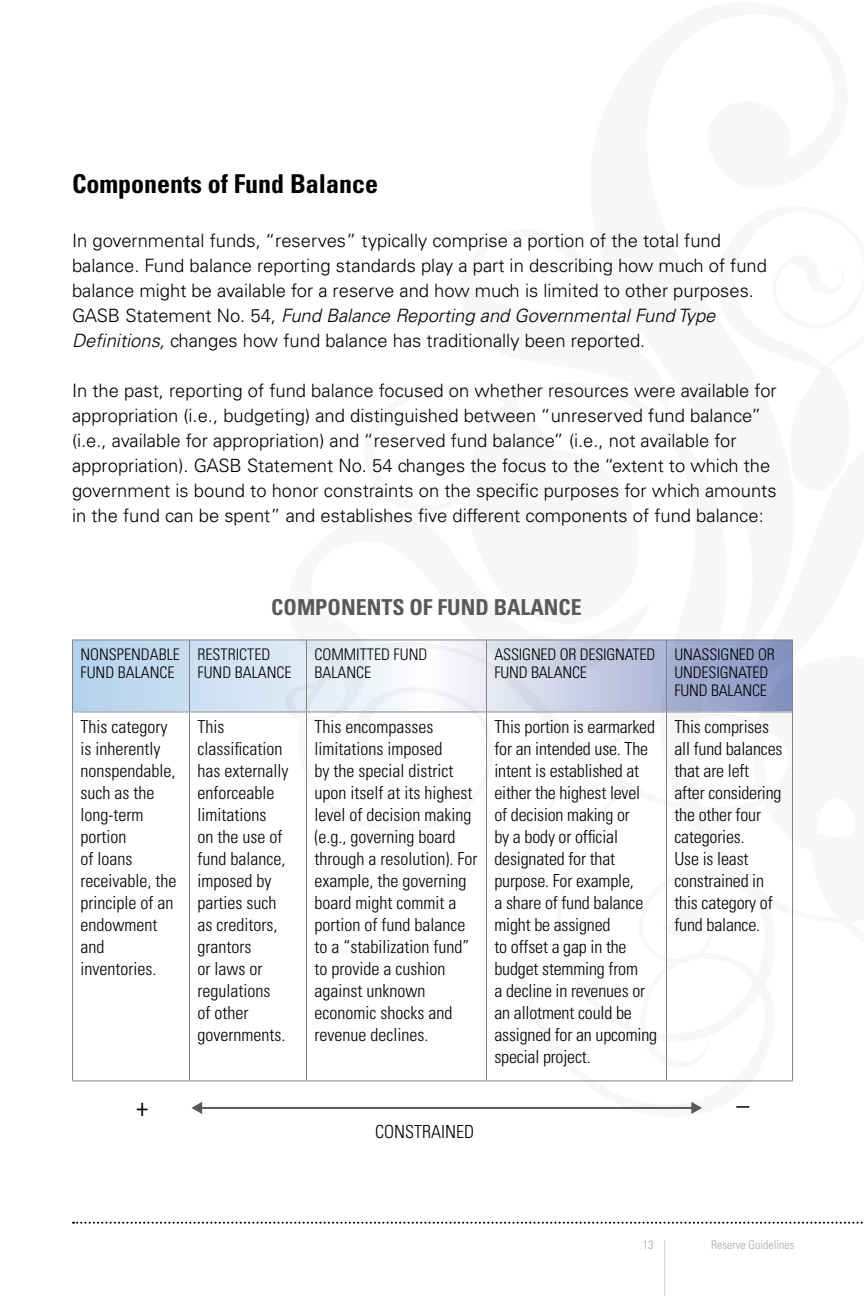
<style>
.page{position:relative;width:864px;height:1296px;background:#fff}
.page>*{position:absolute;margin:0;border:0;box-sizing:border-box;transform-origin:0 0}
.t1{font:700 condensed 26px "Univers LT Std";color:#000}
.t2{font:condensed 26px "Univers LT Std";color:#000}
.t3{font:700 condensed 22px "Univers LT Std";color:#58595b}
.t4{font:300 18.4px/25px "Univers LT Std";color:#000}
.t5{font:300 condensed 18px/22px "Univers LT Std";color:#000}
.t6{font:300 condensed 16px/18px "Univers LT Std";color:#000}
.t7{font:300 condensed 12px "Univers LT Std";color:#a7a9ac}
.s1{font-style:italic}
</style>
<div class="page">
<hr style="left:664px;top:1240px;width:1px;height:56px;background:#d1d3d4">
<svg style="left:73px;top:1222px;width:790px;height:2px"></svg>
<svg style="left:73px;top:640px;width:210px;height:71px;background:#c6dcf0"></svg>
<svg style="left:283px;top:640px;width:510px;height:467px"></svg>
<hr style="left:72px;top:639px;width:118px;height:1px;background:#808285">
<hr style="left:72px;top:640px;width:1px;height:71px;background:#808285">
<hr style="left:190px;top:639px;width:116px;height:1px;background:#808285">
<hr style="left:189px;top:640px;width:1px;height:71px;background:#808285">
<hr style="left:306px;top:639px;width:180px;height:1px;background:#808285">
<hr style="left:306px;top:640px;width:1px;height:71px;background:#808285">
<hr style="left:486px;top:639px;width:180px;height:1px;background:#808285">
<hr style="left:486px;top:640px;width:1px;height:71px;background:#808285">
<hr style="left:666px;top:639px;width:127px;height:1px;background:#808285">
<hr style="left:666px;top:640px;width:1px;height:71px;background:#808285">
<hr style="left:792px;top:640px;width:1px;height:71px;background:#808285">
<hr style="left:72px;top:711px;width:118px;height:1px;background:#808285">
<hr style="left:72px;top:712px;width:1px;height:368px;background:#808285">
<hr style="left:190px;top:711px;width:116px;height:1px;background:#808285">
<hr style="left:189px;top:712px;width:1px;height:368px;background:#808285">
<hr style="left:306px;top:711px;width:180px;height:1px;background:#808285">
<hr style="left:306px;top:712px;width:1px;height:368px;background:#808285">
<hr style="left:486px;top:711px;width:180px;height:1px;background:#808285">
<hr style="left:486px;top:712px;width:1px;height:368px;background:#808285">
<hr style="left:666px;top:711px;width:127px;height:1px;background:#808285">
<hr style="left:666px;top:712px;width:1px;height:368px;background:#808285">
<hr style="left:792px;top:712px;width:1px;height:368px;background:#808285">
<hr style="left:72px;top:1080px;width:118px;height:1px;background:#808285">
<hr style="left:190px;top:1080px;width:116px;height:1px;background:#808285">
<hr style="left:306px;top:1080px;width:180px;height:1px;background:#808285">
<hr style="left:486px;top:1080px;width:180px;height:1px;background:#808285">
<hr style="left:666px;top:1080px;width:127px;height:1px;background:#808285">
<hr style="left:197px;top:1107px;width:502px;height:2px;background:#58595b">
<svg style="left:191px;top:1102px;width:11px;height:12px"></svg>
<svg style="left:691px;top:1102px;width:11px;height:12px"></svg>
<h1 class="t1" style="left:72px;top:168px;width:308px">COMPONENTS OF FUND BALANCE</h1>
<p class="t4" style="left:72px;top:228px;width:697px">In governmental funds, “reserves” typically comprise a portion of the total fund balance. Fund balance reporting standards play a part in describing how much of fund balance might be available for a reserve and how much is limited to other purposes.<br>GASB Statement No. 54, <span class="s1">Fund Balance Reporting and Governmental Fund Type Definitions,</span> changes how fund balance has traditionally been reported.</p>
<p class="t4" style="left:72px;top:378px;width:706px">In the past, reporting of fund balance focused on whether resources were available for appropriation (i.e., budgeting) and distinguished between “unreserved fund balance” (i.e., available for appropriation) and “reserved fund balance” (i.e., not available for appropriation). GASB Statement No. 54 changes the focus to the “extent to which the government is bound to honor constraints on the specific purposes for which amounts in the fund can be spent” and establishes five different components of fund balance:</p>
<p class="t3" style="left:271px;top:594px;width:312px">COMPONENTS OF FUND BALANCE</p>
<p class="t6" style="left:80px;top:645px;width:99px">NONSPENDABLE<br>FUND BALANCE</p>
<p class="t6" style="left:197px;top:645px;width:79px">RESTRICTED<br>FUND BALANCE</p>
<p class="t6" style="left:314px;top:645px;width:50px">COMMITTED</p>
<p class="t6" style="left:394px;top:645px;width:25px">FUND</p>
<p class="t6" style="left:314px;top:663px;width:41px">BALANCE</p>
<p class="t6" style="left:494px;top:645px;width:46px">ASSIGNED</p>
<p class="t6" style="left:494px;top:645px;width:147px;text-indent:65px">OR DESIGNATED<br>FUND BALANCE</p>
<p class="t6" style="left:674px;top:645px;width:64px">UNASSIGNED</p>
<p class="t6" style="left:758px;top:645px;width:18px">OR</p>
<p class="t6" style="left:674px;top:663px;width:80px">UNDESIGNATED<br>FUND BALANCE</p>
<p class="t5" style="left:80px;top:716px;width:97px">This category is inherently nonspendable, such as the long-term portion<br>of loans receivable, the principle of an endowment and inventories.</p>
<p class="t5" style="left:198px;top:716px;width:92px">This classification has externally enforceable limitations<br>on the use of fund balance, imposed by parties such as creditors, grantors<br>or laws or regulations<br>of other governments.</p>
<p class="t5" style="left:314px;top:716px;width:164px">This encompasses limitations imposed<br>by the special district upon itself at its highest level of decision making (e.g., governing board through a resolution). For example, the governing board might commit a portion of fund balance to a “stabilization fund” to provide a cushion against unknown economic shocks and revenue declines.</p>
<p class="t5" style="left:494px;top:716px;width:164px">This portion is earmarked for an intended use. The intent is established at either the highest level of decision making or<br>by a body or official designated for that purpose. For example,<br>a share of fund balance might be assigned<br>to offset a gap in the budget stemming from<br>a decline in revenues or an allotment could be assigned for an upcoming special project.</p>
<p class="t5" style="left:674px;top:715px;width:110px">This comprises all fund balances that are left after considering the other four categories.<br>Use is least constrained in this category of fund balance.</p>
<h1 class="t2" style="left:136px;top:1090px;width:14px">+</h1>
<p class="t5" style="left:375px;top:1121px;width:100px">constrained</p>
<h1 class="t2" style="left:737px;top:1088px;width:14px">–</h1>
<p class="t7" style="left:643px;top:1238px;width:12px">13</p>
<p class="t7" style="left:711px;top:1238px;width:85px">Reserve Guidelines</p>
</div>
